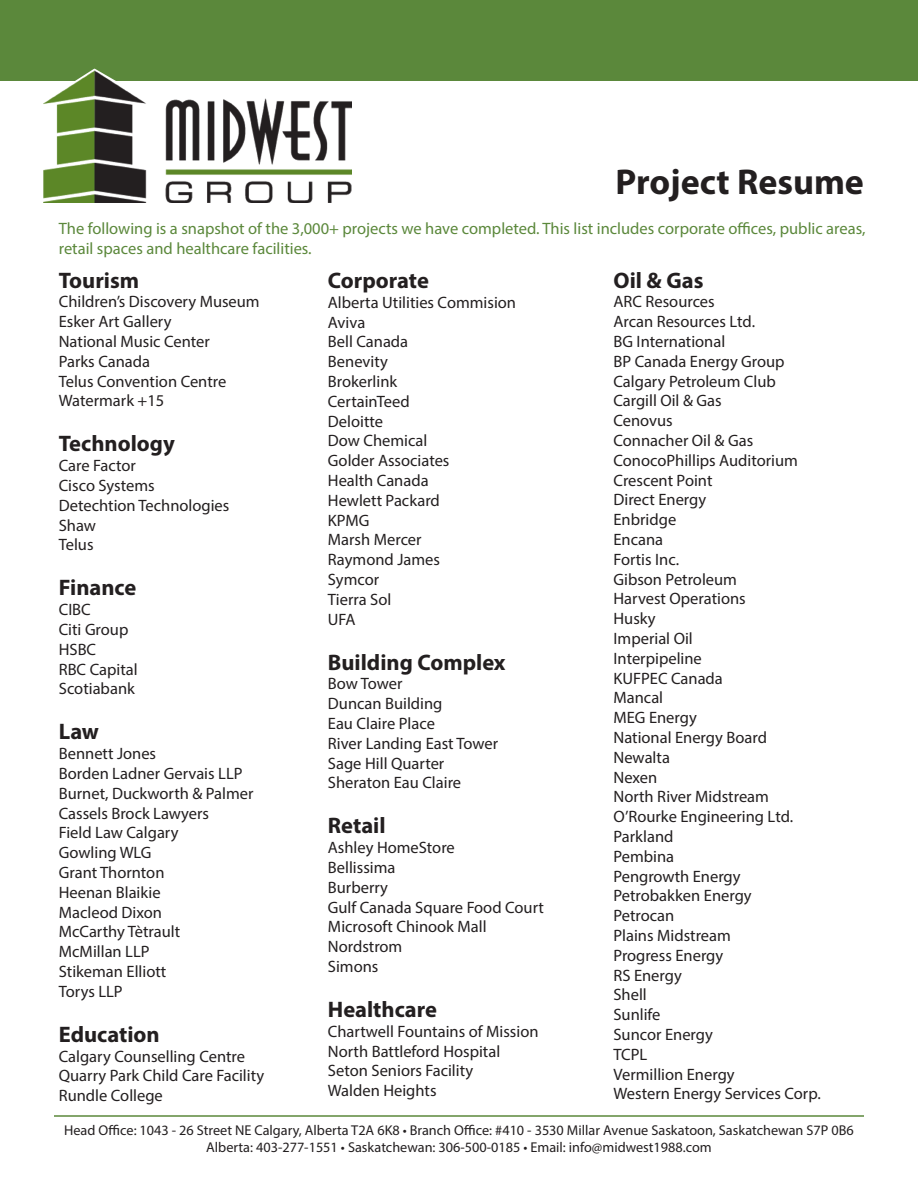
<style>
.page{position:relative;width:918px;height:1188px;background:#fff}
.page>*{position:absolute;margin:0;border:0;box-sizing:border-box;transform-origin:0 0}
.t1{font:700 36px "Myriad Pro";color:#231f20}
.t2{font:700 22.5px "Myriad Pro";color:#231f20}
.t3{font:16.5px "Myriad Pro";color:#231f20}
.t4{font:16.5px/19.8px "Myriad Pro";color:#5b883b}
.t5{font:14.25px "Myriad Pro";color:#231f20}
</style>
<div class="page">
<div style="left:0;top:0;width:918px;height:81px;background:#5b883b"></div>
<img style="left:44px;top:68px;width:307px;height:134px">
<hr style="left:54px;top:1115px;width:810px;height:2px;background:#5b883b">
<p class="t1" style="left:616px;top:158px;width:250px">Project Resume</p>
<p class="t4" style="left:59px;top:218px;width:808px">The following is a snapshot of the 3,000+ projects we have completed. This list includes corporate offices, public areas, retail spaces and healthcare facilities.</p>
<p class="t2" style="left:613px;top:265px;width:92px">Oil &amp; Gas</p>
<p class="t3" style="left:613px;top:292px;width:103px">ARC Resources</p>
<p class="t3" style="left:613px;top:312px;width:143px">Arcan Resources Ltd.</p>
<p class="t3" style="left:613px;top:331px;width:113px">BG International</p>
<p class="t3" style="left:613px;top:351px;width:173px">BP Canada Energy Group</p>
<p class="t3" style="left:613px;top:371px;width:164px">Calgary Petroleum Club</p>
<p class="t3" style="left:613px;top:391px;width:110px">Cargill Oil &amp; Gas</p>
<p class="t3" style="left:613px;top:411px;width:61px">Cenovus</p>
<p class="t3" style="left:613px;top:430px;width:141px">Connacher Oil &amp; Gas</p>
<p class="t3" style="left:613px;top:450px;width:186px">ConocoPhillips Auditorium</p>
<p class="t3" style="left:613px;top:470px;width:100px">Crescent Point</p>
<p class="t3" style="left:613px;top:490px;width:94px">Direct Energy</p>
<p class="t3" style="left:613px;top:510px;width:64px">Enbridge</p>
<p class="t3" style="left:613px;top:529px;width:51px">Encana</p>
<p class="t3" style="left:613px;top:549px;width:67px">Fortis Inc.</p>
<p class="t3" style="left:613px;top:569px;width:125px">Gibson Petroleum</p>
<p class="t3" style="left:613px;top:589px;width:134px">Harvest Operations</p>
<p class="t3" style="left:613px;top:609px;width:44px">Husky</p>
<p class="t3" style="left:613px;top:628px;width:81px">Imperial Oil</p>
<p class="t3" style="left:613px;top:648px;width:90px">Interpipeline</p>
<p class="t3" style="left:613px;top:668px;width:111px">KUFPEC Canada</p>
<p class="t3" style="left:613px;top:688px;width:51px">Mancal</p>
<p class="t3" style="left:613px;top:708px;width:85px">MEG Energy</p>
<p class="t3" style="left:613px;top:727px;width:155px">National Energy Board</p>
<p class="t3" style="left:613px;top:747px;width:58px">Newalta</p>
<p class="t3" style="left:613px;top:767px;width:45px">Nexen</p>
<p class="t3" style="left:613px;top:787px;width:157px">North River Midstream</p>
<p class="t3" style="left:613px;top:807px;width:181px">O’Rourke Engineering Ltd.</p>
<p class="t3" style="left:613px;top:826px;width:62px">Parkland</p>
<p class="t3" style="left:613px;top:846px;width:62px">Pembina</p>
<p class="t3" style="left:613px;top:866px;width:129px">Pengrowth Energy</p>
<p class="t3" style="left:613px;top:886px;width:140px">Petrobakken Energy</p>
<p class="t3" style="left:613px;top:906px;width:62px">Petrocan</p>
<p class="t3" style="left:613px;top:925px;width:119px">Plains Midstream</p>
<p class="t3" style="left:613px;top:945px;width:111px">Progress Energy</p>
<p class="t3" style="left:613px;top:965px;width:70px">RS Energy</p>
<p class="t3" style="left:613px;top:985px;width:35px">Shell</p>
<p class="t3" style="left:613px;top:1005px;width:49px">Sunlife</p>
<p class="t3" style="left:613px;top:1024px;width:101px">Suncor Energy</p>
<p class="t3" style="left:613px;top:1044px;width:35px">TCPL</p>
<p class="t3" style="left:613px;top:1064px;width:123px">Vermillion Energy</p>
<p class="t3" style="left:613px;top:1084px;width:209px">Western Energy Services Corp.</p>
<p class="t2" style="left:59px;top:265px;width:82px">Tourism</p>
<p class="t3" style="left:59px;top:292px;width:202px">Children’s Discovery Museum</p>
<p class="t3" style="left:59px;top:312px;width:114px">Esker Art Gallery</p>
<p class="t3" style="left:59px;top:331px;width:153px">National Music Center</p>
<p class="t3" style="left:59px;top:351px;width:93px">Parks Canada</p>
<p class="t3" style="left:59px;top:371px;width:169px">Telus Convention Centre</p>
<p class="t3" style="left:59px;top:391px;width:107px">Watermark +15</p>
<p class="t2" style="left:59px;top:429px;width:118px">Technology</p>
<p class="t3" style="left:59px;top:456px;width:79px">Care Factor</p>
<p class="t3" style="left:59px;top:475px;width:97px">Cisco Systems</p>
<p class="t3" style="left:59px;top:495px;width:172px">Detechtion Technologies</p>
<p class="t3" style="left:59px;top:515px;width:39px">Shaw</p>
<p class="t3" style="left:59px;top:535px;width:36px">Telus</p>
<p class="t2" style="left:59px;top:573px;width:79px">Finance</p>
<p class="t3" style="left:59px;top:600px;width:34px">CIBC</p>
<p class="t3" style="left:59px;top:619px;width:71px">Citi Group</p>
<p class="t3" style="left:59px;top:639px;width:39px">HSBC</p>
<p class="t3" style="left:59px;top:659px;width:80px">RBC Capital</p>
<p class="t3" style="left:59px;top:679px;width:78px">Scotiabank</p>
<p class="t2" style="left:59px;top:717px;width:42px">Law</p>
<p class="t3" style="left:59px;top:744px;width:99px">Bennett Jones</p>
<p class="t3" style="left:59px;top:763px;width:185px">Borden Ladner Gervais LLP</p>
<p class="t3" style="left:59px;top:783px;width:196px">Burnet, Duckworth &amp; Palmer</p>
<p class="t3" style="left:59px;top:803px;width:152px">Cassels Brock Lawyers</p>
<p class="t3" style="left:59px;top:823px;width:121px">Field Law Calgary</p>
<p class="t3" style="left:59px;top:843px;width:94px">Gowling WLG</p>
<p class="t3" style="left:59px;top:862px;width:107px">Grant Thornton</p>
<p class="t3" style="left:59px;top:882px;width:103px">Heenan Blaikie</p>
<p class="t3" style="left:59px;top:902px;width:105px">Macleod Dixon</p>
<p class="t3" style="left:59px;top:922px;width:123px">McCarthy Tètrault</p>
<p class="t3" style="left:59px;top:942px;width:92px">McMillan LLP</p>
<p class="t3" style="left:59px;top:961px;width:109px">Stikeman Elliott</p>
<p class="t3" style="left:59px;top:981px;width:65px">Torys LLP</p>
<p class="t2" style="left:59px;top:1020px;width:102px">Education</p>
<p class="t3" style="left:59px;top:1046px;width:188px">Calgary Counselling Centre</p>
<p class="t3" style="left:59px;top:1066px;width:207px">Quarry Park Child Care Facility</p>
<p class="t3" style="left:59px;top:1086px;width:106px">Rundle College</p>
<p class="t2" style="left:328px;top:266px;width:103px">Corporate</p>
<p class="t3" style="left:328px;top:292px;width:190px">Alberta Utilities Commision</p>
<p class="t3" style="left:328px;top:312px;width:39px">Aviva</p>
<p class="t3" style="left:328px;top:332px;width:82px">Bell Canada</p>
<p class="t3" style="left:328px;top:351px;width:61px">Benevity</p>
<p class="t3" style="left:328px;top:371px;width:71px">Brokerlink</p>
<p class="t3" style="left:328px;top:391px;width:83px">CertainTeed</p>
<p class="t3" style="left:328px;top:411px;width:57px">Deloitte</p>
<p class="t3" style="left:328px;top:431px;width:101px">Dow Chemical</p>
<p class="t3" style="left:328px;top:450px;width:123px">Golder Associates</p>
<p class="t3" style="left:328px;top:470px;width:102px">Health Canada</p>
<p class="t3" style="left:328px;top:490px;width:113px">Hewlett Packard</p>
<p class="t3" style="left:328px;top:510px;width:43px">KPMG</p>
<p class="t3" style="left:328px;top:530px;width:95px">Marsh Mercer</p>
<p class="t3" style="left:328px;top:549px;width:114px">Raymond James</p>
<p class="t3" style="left:328px;top:569px;width:53px">Symcor</p>
<p class="t3" style="left:328px;top:589px;width:65px">Tierra Sol</p>
<p class="t3" style="left:328px;top:609px;width:29px">UFA</p>
<p class="t2" style="left:328px;top:647px;width:179px">Building Complex</p>
<p class="t3" style="left:328px;top:674px;width:76px">Bow Tower</p>
<p class="t3" style="left:328px;top:693px;width:116px">Duncan Building</p>
<p class="t3" style="left:328px;top:713px;width:109px">Eau Claire Place</p>
<p class="t3" style="left:328px;top:733px;width:172px">River Landing East Tower</p>
<p class="t3" style="left:328px;top:753px;width:118px">Sage Hill Quarter</p>
<p class="t3" style="left:328px;top:773px;width:135px">Sheraton Eau Claire</p>
<p class="t2" style="left:328px;top:811px;width:59px">Retail</p>
<p class="t3" style="left:328px;top:837px;width:128px">Ashley HomeStore</p>
<p class="t3" style="left:328px;top:857px;width:69px">Bellissima</p>
<p class="t3" style="left:328px;top:877px;width:62px">Burberry</p>
<p class="t3" style="left:328px;top:897px;width:218px">Gulf Canada Square Food Court</p>
<p class="t3" style="left:328px;top:917px;width:160px">Microsoft Chinook Mall</p>
<p class="t3" style="left:328px;top:936px;width:76px">Nordstrom</p>
<p class="t3" style="left:328px;top:956px;width:52px">Simons</p>
<p class="t2" style="left:328px;top:995px;width:111px">Healthcare</p>
<p class="t3" style="left:328px;top:1021px;width:212px">Chartwell Fountains of Mission</p>
<p class="t3" style="left:328px;top:1041px;width:174px">North Battleford Hospital</p>
<p class="t3" style="left:328px;top:1061px;width:147px">Seton Seniors Facility</p>
<p class="t3" style="left:328px;top:1080px;width:110px">Walden Heights</p>
<p class="t5" style="left:64px;top:1121px;width:791px">Head Office: 1043 - 26 Street NE Calgary, Alberta T2A 6K8 • Branch Office: #410 - 3530 Millar Avenue Saskatoon, Saskatchewan S7P 0B6</p>
<p class="t5" style="left:206px;top:1139px;width:507px">Alberta: 403-277-1551 • Saskatchewan: 306-500-0185 • Email: info@midwest1988.com</p>
</div>
